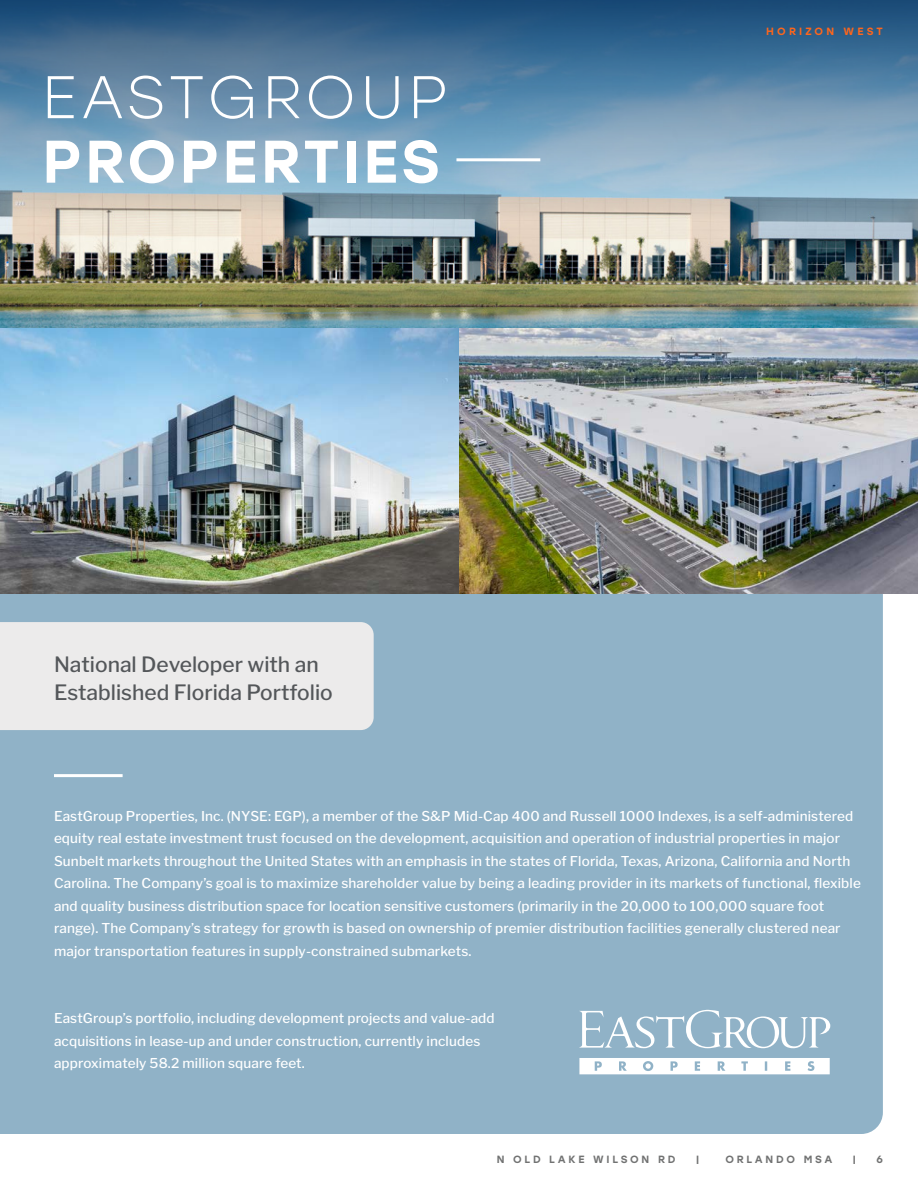
<style>
.page{position:relative;width:918px;height:1188px;background:#fff}
.page>*{position:absolute;margin:0;border:0;box-sizing:border-box;transform-origin:0 0}
.t1{font:500 60px "Stolzl";letter-spacing:.05em;color:#fff}
.t2{font:300 60px "Stolzl";letter-spacing:.065em;color:#fff}
.Body_Copy{font:500 21px "Libre Franklin";color:#54575a}
.t3{font:500 13.5px/22.5px "Libre Franklin";letter-spacing:.01em;color:#fff}
.t4{font:500 10.5px "Stolzl";letter-spacing:.26em;color:#717272}
.t5{font:500 10.5px "Stolzl";letter-spacing:.3em;color:#ff661c}
</style>
<div class="page">
<div style="left:0;top:594px;width:883px;height:540px;background:#90b2c7"></div>
<img style="left:0;top:219px;width:918px;height:375px">
<svg style="left:0;top:0;width:918px;height:219px;background:#698eab"></svg>
<div style="left:0;top:622px;width:374px;height:108px;background:#ecebeb"></div>
<hr style="left:54px;top:774px;width:69px;height:3px;background:#fff">
<svg style="left:579px;top:1010px;width:251px;height:38px"></svg>
<svg style="left:579px;top:1058px;width:251px;height:16px"></svg>
<hr style="left:456px;top:158px;width:84px;height:3px;background:#fff">
<p class="t2" style="left:42px;top:56px;width:408px">EASTGROUP</p>
<p class="t1" style="left:42px;top:119px;width:399px">PROPERTIES</p>
<p class="Body_Copy" style="left:54px;top:652px;width:266px">National Developer with an</p>
<p class="Body_Copy" style="left:54px;top:680px;width:280px">Established Florida Portfolio</p>
<p class="t5" style="left:766px;top:24px;width:118px">HORIZON WEST</p>
<p class="t3" style="left:54px;top:805px;width:808px">EastGroup Properties, Inc. (NYSE: EGP), a member of the S&amp;P Mid-Cap 400 and Russell 1000 Indexes, is a self-administered equity real estate investment trust focused on the development, acquisition and operation of industrial properties in major Sunbelt markets throughout the United States with an emphasis in the states of Florida, Texas, Arizona, California and North Carolina. The Company’s goal is to maximize shareholder value by being a leading provider in its markets of functional, flexible and quality business distribution space for location sensitive customers (primarily in the 20,000 to 100,000 square foot range). The Company’s strategy for growth is based on ownership of premier distribution facilities generally clustered near major transportation features in supply-constrained submarkets.</p>
<p class="t3" style="left:54px;top:1007px;width:442px">EastGroup’s portfolio, including development projects and value-add acquisitions in lease-up and under construction, currently includes approximately 58.2 million square feet.</p>
<p class="t4" style="left:497px;top:1152px;width:180px">N OLD LAKE WILSON RD</p>
<p class="t4" style="left:696px;top:1152px;width:5px">|</p>
<p class="t4" style="left:725px;top:1152px;width:109px">ORLANDO MSA</p>
<p class="t4" style="left:853px;top:1152px;width:5px">|</p>
<p class="t4" style="left:876px;top:1152px;width:8px">6</p>
</div>
